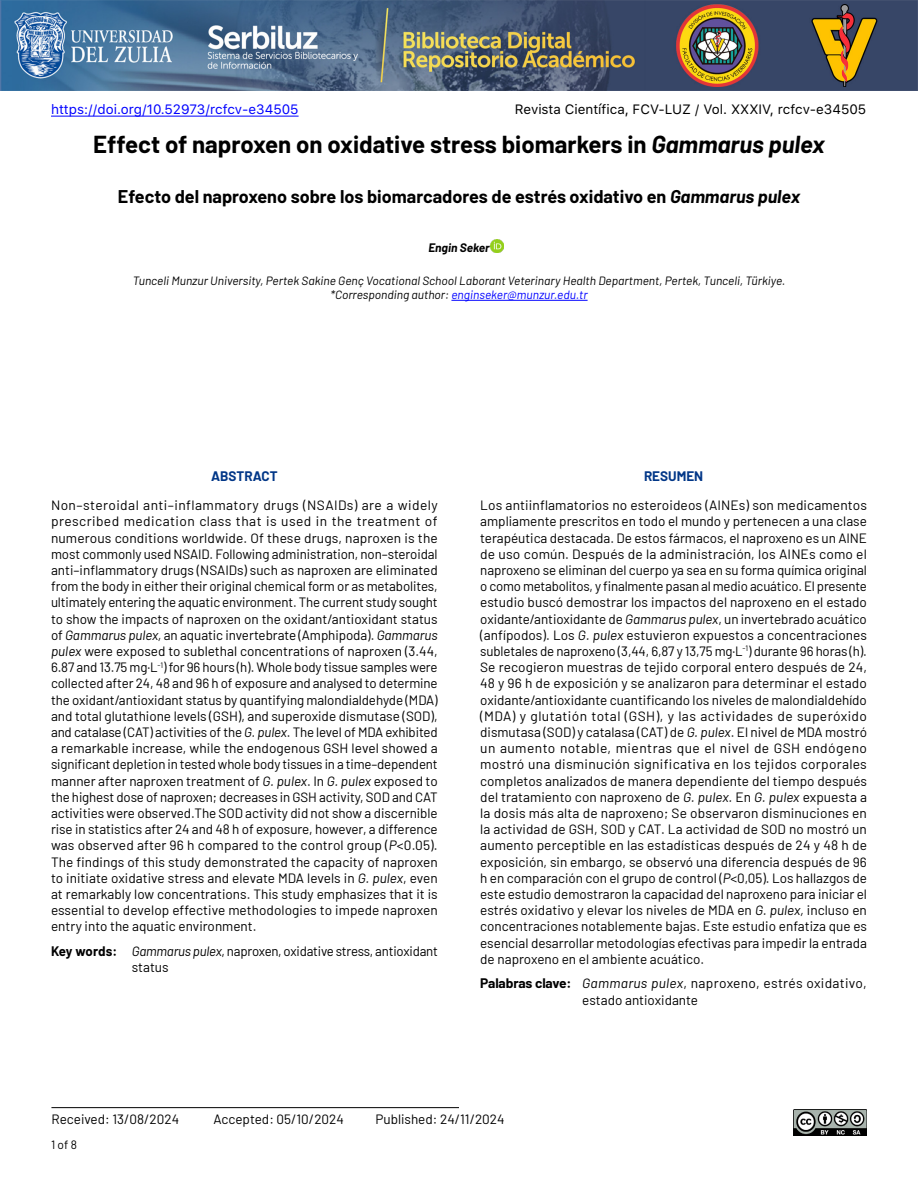
<style>
.page{position:relative;width:918px;height:1188px;background:#fff}
.page>*{position:absolute;margin:0;border:0;box-sizing:border-box;transform-origin:0 0}
.t1{font:700 24px "Barlow";color:#000}
.t2{font:700 18px "Barlow";color:#000}
.t3{font:13.5px/16.2px "Barlow";color:#000;text-align:justify}
.t4{font:13.5px "SFUI Text";color:#000}
.t5{font:13.5px "SFUI Text";color:#00f}
.t6{font:700 13.5px "Barlow";color:#003687}
.t7{font:italic 12px/14.4px "Barlow";color:#000;text-align:center}
.t8{font:italic 700 12px "Barlow";color:#000}
.t9{font:12px "Barlow";color:#000}
.s1{font-style:italic}
.s2{color:#00f}
.s3{font-weight:700}
</style>
<div class="page">
<svg style="left:491px;top:240px;width:12px;height:13px"></svg>
<hr style="left:51px;top:116px;width:248px;height:1px;background:#00f">
<hr style="left:51px;top:1107px;width:408px;height:1px;background:#000">
<img style="left:0;top:0;width:918px;height:90px">
<img style="left:793px;top:1110px;width:74px;height:25px">
<hr style="left:451px;top:300px;width:137px;height:1px;background:#00f">
<p class="t5" style="left:51px;top:99px;width:249px">https://doi.org/10.52973/rcfcv-e34505</p>
<p class="t4" style="left:515px;top:99px;width:353px">Revista Científica, FCV-LUZ / Vol. XXXIV, rcfcv-e34505</p>
<h1 class="t1" style="left:93px;top:127px;width:733px">Effect of naproxen on oxidative stress biomarkers in <span class="s1">Gammarus pulex</span></h1>
<h2 class="t2" style="left:118px;top:183px;width:684px">Efecto del naproxeno sobre los biomarcadores de estrés oxidativo en <span class="s1">Gammarus pulex</span></h2>
<p class="t8" style="left:428px;top:239px;width:63px">Engin Seker</p>
<p class="t7" style="left:133px;top:273px;width:654px">Tunceli Munzur University, Pertek Sakine Genç Vocational School Laborant Veterinary Health Department, Pertek, Tunceli, Türkiye. *Corresponding author: <span class="s2">enginseker@munzur.edu.tr</span></p>
<p class="t6" style="left:211px;top:466px;width:68px">ABSTRACT</p>
<p class="t3" style="left:51px;top:496px;width:388px">Non–steroidal anti–inflammatory drugs (NSAIDs) are a widely prescribed medication class that is used in the treatment of numerous conditions worldwide. Of these drugs, naproxen is the most commonly used NSAID. Following administration, non–steroidal anti–inflammatory drugs (NSAIDs) such as naproxen are eliminated from the body in either their original chemical form or as metabolites, ultimately entering the aquatic environment. The current study sought to show the impacts of naproxen on the oxidant/antioxidant status of <span class="s1">Gammarus pulex,</span> an aquatic invertebrate (Amphipoda). <span class="s1">Gammarus pulex</span> were exposed to sublethal concentrations of naproxen (3.44, 6.87 and 13.75 mg·L<sup>-1</sup>) for 96 hours (h). Whole body tissue samples were collected after 24, 48 and 96 h of exposure and analysed to determine the oxidant/antioxidant status by quantifying malondialdehyde (MDA) and total glutathione levels (GSH), and superoxide dismutase (SOD), and catalase (CAT) activities of the <span class="s1">G. pulex</span>. The level of MDA exhibited a remarkable increase, while the endogenous GSH level showed a significant depletion in tested whole body tissues in a time–dependent manner after naproxen treatment of <span class="s1">G. pulex</span>. In <span class="s1">G. pulex</span> exposed to the highest dose of naproxen; decreases in GSH activity, SOD and CAT activities were observed.The SOD activity did not show a discernible rise in statistics after 24 and 48 h of exposure, however, a difference was observed after 96 h compared to the control group (<span class="s1">P</span>&lt;0.05).<br>The findings of this study demonstrated the capacity of naproxen to initiate oxidative stress and elevate MDA levels in <span class="s1">G. pulex</span>, even at remarkably low concentrations. This study emphasizes that it is essential to develop effective methodologies to impede naproxen entry into the aquatic environment.</p>
<p class="t3" style="left:132px;top:942px;width:308px;text-indent:-81px"><span class="s3">Key words:</span> <span class="s1">Gammarus pulex</span>, naproxen, oxidative stress, antioxidant status</p>
<p class="t6" style="left:644px;top:466px;width:61px">RESUMEN</p>
<p class="t3" style="left:480px;top:496px;width:388px">Los antiinflamatorios no esteroideos (AINEs) son medicamentos ampliamente prescritos en todo el mundo y pertenecen a una clase terapéutica destacada. De estos fármacos, el naproxeno es un AINE de uso común. Después de la administración, los AINEs como el naproxeno se eliminan del cuerpo ya sea en su forma química original o como metabolitos, y finalmente pasan al medio acuático. El presente estudio buscó demostrar los impactos del naproxeno en el estado oxidante/antioxidante de <span class="s1">Gammarus pulex</span>, un invertebrado acuático (anfípodos). Los <span class="s1">G. pulex</span> estuvieron expuestos a concentraciones subletales de naproxeno (3,44, 6,87 y 13,75 mg·L<sup>-1</sup>) durante 96 horas (h).<br>Se recogieron muestras de tejido corporal entero después de 24, 48 y 96 h de exposición y se analizaron para determinar el estado oxidante/antioxidante cuantificando los niveles de malondialdehído (MDA) y glutatión total (GSH), y las actividades de superóxido dismutasa (SOD) y catalasa (CAT) de <span class="s1">G. pulex</span>. El nivel de MDA mostró un aumento notable, mientras que el nivel de GSH endógeno mostró una disminución significativa en los tejidos corporales completos analizados de manera dependiente del tiempo después del tratamiento con naproxeno de <span class="s1">G. pulex.</span> En <span class="s1">G. pulex</span> expuesta a la dosis más alta de naproxeno; Se observaron disminuciones en la actividad de GSH, SOD y CAT. La actividad de SOD no mostró un aumento perceptible en las estadísticas después de 24 y 48 h de exposición, sin embargo, se observó una diferencia después de 96 h en comparación con el grupo de control (<span class="s1">P</span>&lt;0,05). Los hallazgos de este estudio demostraron la capacidad del naproxeno para iniciar el estrés oxidativo y elevar los niveles de MDA en <span class="s1">G. pulex,</span> incluso en concentraciones notablemente bajas. Este estudio enfatiza que es esencial desarrollar metodologías efectivas para impedir la entrada de naproxeno en el ambiente acuático.</p>
<p class="t3" style="left:582px;top:974px;width:286px;text-indent:-102px"><span class="s3">Palabras clave:</span> <span class="s1">Gammarus pulex</span>, naproxeno, estrés oxidativo, estado antioxidante</p>
<p class="t3" style="left:51px;top:1110px;width:129px">Received: 13/08/2024</p>
<p class="t3" style="left:213px;top:1110px;width:132px">Accepted: 05/10/2024</p>
<p class="t3" style="left:375px;top:1110px;width:131px">Published: 24/11/2024</p>
<p class="t9" style="left:51px;top:1136px;width:27px">1 of 8</p>
</div>
